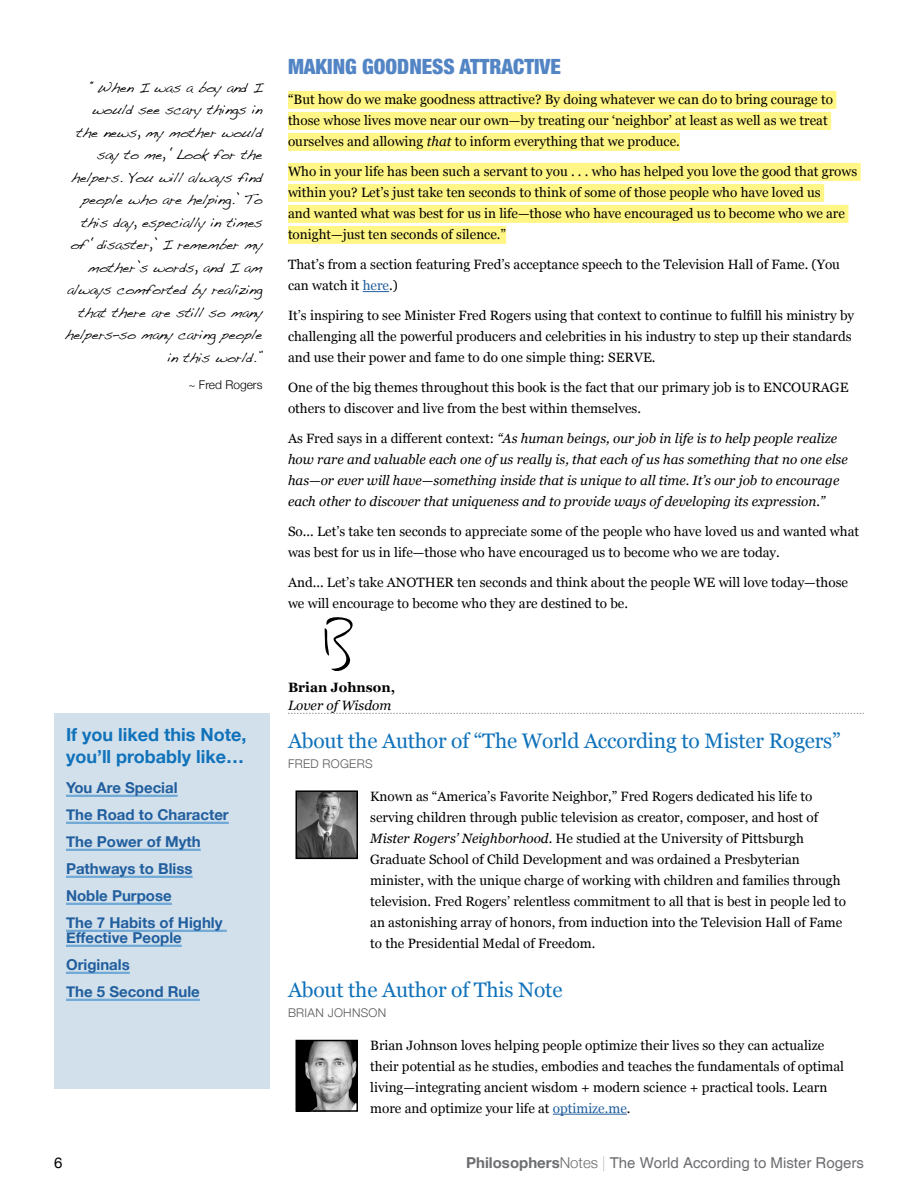
<style>
.page{position:relative;width:918px;height:1188px;background:#fff}
.page>*{position:absolute;margin:0;border:0;box-sizing:border-box;transform-origin:0 0}
.t1{font:21px "Georgia";letter-spacing:-.01em;color:#1072ba}
.t2{font:900 condensed 21px "Helvetica Neue";color:#5385c5}
.t3{font:700 18px/21.6px "Helvetica Neue";color:#1072ba}
.t4{font:700 15px/27px "Helvetica Neue";color:#215e9e}
.t5{font:15px "Helvetica";color:#6d6e71}
.t6{font:15px "Helvetica Neue";color:#000}
.t7{font:13.5px/21px "Georgia";color:#000}
.t8{font:italic 13.5px/21px "Georgia";color:#000}
.t9{font:700 13.5px "Georgia";color:#000}
.t10{font:12px/22.5px "Dakota";letter-spacing:-.025em;color:#000;text-align:right}
.t11{font:300 12px "Helvetica Neue";letter-spacing:.025em;color:#58595b}
.t12{font:300 12px "Helvetica Neue";color:#000}
.s1{font-style:italic}
.s2{color:#215e9e}
.s3{font-style:normal}
.s4{font-family:"Helvetica Neue";font-weight:700}
.s5{font-family:"Helvetica Neue";font-weight:300}
.s6{font-family:"Helvetica Neue";font-weight:200}
</style>
<div class="page">
<div style="left:288px;top:91px;width:548px;height:18px;background:#fff685"></div>
<div style="left:288px;top:112px;width:543px;height:18px;background:#fff685"></div>
<div style="left:288px;top:133px;width:392px;height:18px;background:#fff685"></div>
<div style="left:288px;top:163px;width:573px;height:18px;background:#fff685"></div>
<div style="left:288px;top:184px;width:536px;height:18px;background:#fff685"></div>
<div style="left:288px;top:205px;width:560px;height:18px;background:#fff685"></div>
<div style="left:288px;top:226px;width:218px;height:18px;background:#fff685"></div>
<svg style="left:363px;top:291px;width:26px;height:1px"></svg>
<div style="left:54px;top:713px;width:216px;height:376px;background:#d2e0eb"></div>
<hr style="left:66px;top:795px;width:112px;height:2px;background:#70a9d5">
<hr style="left:66px;top:822px;width:163px;height:2px;background:#70a9d5">
<hr style="left:66px;top:849px;width:135px;height:2px;background:#70a9d5">
<hr style="left:66px;top:876px;width:127px;height:2px;background:#70a9d5">
<hr style="left:66px;top:903px;width:106px;height:2px;background:#70a9d5">
<hr style="left:66px;top:930px;width:161px;height:2px;background:#70a9d5">
<hr style="left:66px;top:945px;width:116px;height:2px;background:#70a9d5">
<hr style="left:66px;top:972px;width:64px;height:2px;background:#70a9d5">
<hr style="left:66px;top:999px;width:134px;height:2px;background:#70a9d5">
<svg style="left:288px;top:713px;width:576px;height:1px"></svg>
<img style="left:299px;top:793px;width:56px;height:63px">
<div style="left:296px;top:790px;width:62px;height:69px;border:2px solid #000"></div>
<img style="left:299px;top:1043px;width:56px;height:66px">
<div style="left:296px;top:1040px;width:62px;height:72px;border:2px solid #000"></div>
<hr style="left:553px;top:1114px;width:74px;height:1px;background:#215e9e">
<svg style="left:324px;top:617px;width:29px;height:54px"></svg>
<p class="t10" style="left:65px;top:77px;width:199px">“When I was a boy and I would see scary things in<br>the news, my mother would say to me, ‘Look for the helpers. You will always find people who are helping.’ To this day, especially in times of ‘disaster,’ I remember my mother’s words, and I am always comforted by realizing that there are still so many helpers—so many caring people in this world.”</p>
<p class="t12" style="left:188px;top:377px;width:76px">~ Fred Rogers</p>
<h1 class="t2" style="left:288px;top:54px;width:275px">MAKING GOODNESS ATTRACTIVE</h1>
<p class="t7" style="left:288px;top:90px;width:547px">“But how do we make goodness attractive? By doing whatever we can do to bring courage to those whose lives move near our own—by treating our ‘neighbor’ at least as well as we treat ourselves and allowing <span class="s1">that</span> to inform everything that we produce.</p>
<p class="t7" style="left:288px;top:162px;width:571px">Who in your life has been such a servant to you . . . who has helped you love the good that grows within you? Let’s just take ten seconds to think of some of those people who have loved us<br>and wanted what was best for us in life—those who have encouraged us to become who we are tonight—just ten seconds of silence.”</p>
<p class="t7" style="left:288px;top:255px;width:554px">That’s from a section featuring Fred’s acceptance speech to the Television Hall of Fame. (You can watch it <span class="s2">here</span>.)</p>
<p class="t7" style="left:288px;top:306px;width:568px">It’s inspiring to see Minister Fred Rogers using that context to continue to fulfill his ministry by challenging all the powerful producers and celebrities in his industry to step up their standards and use their power and fame to do one simple thing: SERVE.</p>
<p class="t7" style="left:288px;top:378px;width:562px">One of the big themes throughout this book is the fact that our primary job is to ENCOURAGE others to discover and live from the best within themselves.</p>
<p class="t8" style="left:288px;top:428px;width:561px"><span class="s3">As Fred says in a different context:</span> “As human beings, our job in life is to help people realize how rare and valuable each one of us really is, that each of us has something that no one else has—or ever will have—something inside that is unique to all time. It’s our job to encourage each other to discover that uniqueness and to provide ways of developing its expression.”</p>
<p class="t7" style="left:288px;top:522px;width:573px">So... Let’s take ten seconds to appreciate some of the people who have loved us and wanted what was best for us in life—those who have encouraged us to become who we are today.</p>
<p class="t7" style="left:288px;top:573px;width:562px">And... Let’s take ANOTHER ten seconds and think about the people WE will love today—those we will encourage to become who they are destined to be.</p>
<h2 class="t3" style="left:66px;top:724px;width:182px">If you liked this Note, you’ll probably like…</h2>
<p class="t4" style="left:66px;top:774px;width:164px">You Are Special<br>The Road to Character<br>The Power of Myth<br>Pathways to Bliss<br>Noble Purpose<br>The 7 Habits of Highly</p>
<p class="t4" style="left:66px;top:924px;width:135px">Effective People<br>Originals<br>The 5 Second Rule</p>
<p class="t9" style="left:288px;top:679px;width:109px">Brian Johnson,</p>
<p class="t8" style="left:288px;top:695px;width:105px">Lover of Wisdom</p>
<h1 class="t1" style="left:288px;top:728px;width:554px">About the Author of “The World According to Mister Rogers”</h1>
<p class="t11" style="left:288px;top:756px;width:86px">FRED ROGERS</p>
<p class="t7" style="left:370px;top:786px;width:478px">Known as “America’s Favorite Neighbor,” Fred Rogers dedicated his life to serving children through public television as creator, composer, and host of <span class="s1">Mister Rogers’ Neighborhood</span>. He studied at the University of Pittsburgh Graduate School of Child Development and was ordained a Presbyterian minister, with the unique charge of working with children and families through television. Fred Rogers’ relentless commitment to all that is best in people led to an astonishing array of honors, from induction into the Television Hall of Fame to the Presidential Medal of Freedom.</p>
<h1 class="t1" style="left:288px;top:977px;width:276px">About the Author of This Note</h1>
<p class="t11" style="left:288px;top:1006px;width:100px">BRIAN JOHNSON</p>
<p class="t7" style="left:370px;top:1035px;width:475px">Brian Johnson loves helping people optimize their lives so they can actualize their potential as he studies, embodies and teaches the fundamentals of optimal living—integrating ancient wisdom + modern science + practical tools. Learn more and optimize your life at <span class="s2">optimize.me</span>.</p>
<p class="t6" style="left:54px;top:1153px;width:10px">6</p>
<p class="t5" style="left:466px;top:1154px;width:399px"><span class="s4">Philosophers</span><span class="s5">Notes</span> <span class="s6">|</span> The World According to Mister Rogers</p>
</div>
